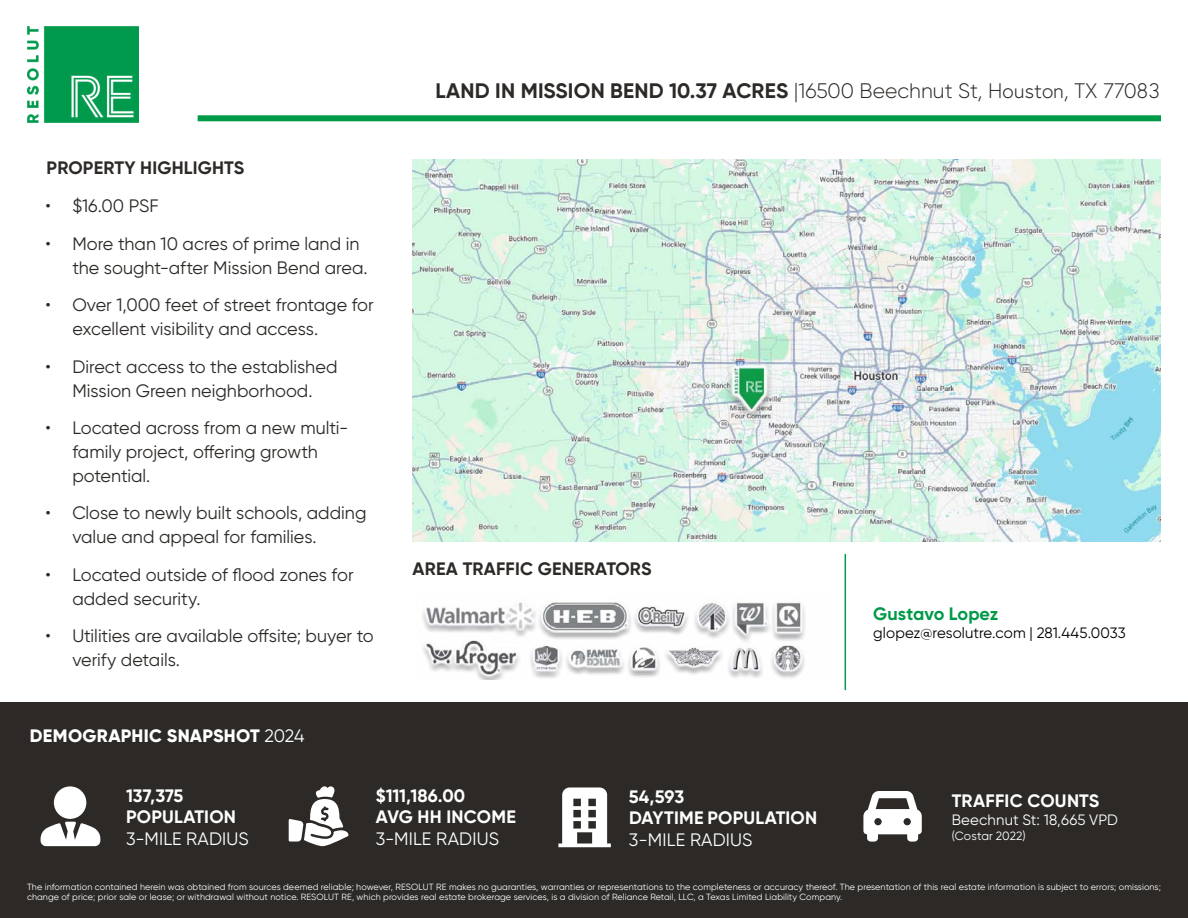
<style>
.page{position:relative;width:1188px;height:918px;background:#fff}
.page>*{position:absolute;margin:0;border:0;box-sizing:border-box;transform-origin:0 0}
.t1{font:700 21px "Gilroy";letter-spacing:.01em;color:#2c2926}
.t2{font:18px/24px "Gilroy";color:#2c2926}
.t3{font:700 18px/21.6px "Gilroy";letter-spacing:.01em;color:#fff}
.t4{font:700 18px "Gilroy";letter-spacing:.01em;color:#2c2926}
.t5{font:18px "Gilroy";letter-spacing:.01em;color:#fff}
.t6{font:800 18px "Gilroy";letter-spacing:.015em;color:#fff}
.t7{font:700 18px "Gilroy";color:#019a49}
.t8{font:15px "Gilroy";letter-spacing:.005em;color:#000}
.t9{font:15px "Gilroy";letter-spacing:.015em;color:#fff}
.t10{font:12px "Gilroy";letter-spacing:.01em;color:#fff}
.t11{font:9px/10.5px "Gilroy";letter-spacing:.01em;color:#fff}
.s1{font-weight:400}
.s2{font-weight:300}
.s3{font-family:"Europa";font-weight:300}
</style>
<div class="page">
<img style="left:413px;top:160px;width:748px;height:382px">
<img style="left:422px;top:602px;width:383px;height:78px">
<hr style="left:845px;top:554px;width:1px;height:136px;background:#019a49">
<div style="left:0;top:702px;width:1188px;height:216px;background:#2c2926"></div>
<img style="left:27px;top:27px;width:112px;height:95px">
<div style="left:54px;top:786px;width:32px;height:33px;background:#fff;border-radius:50%"></div>
<svg style="left:41px;top:822px;width:59px;height:24px"></svg>
<svg style="left:289px;top:786px;width:59px;height:60px"></svg>
<svg style="left:863px;top:791px;width:59px;height:51px"></svg>
<svg style="left:558px;top:787px;width:53px;height:60px"></svg>
<div style="left:198px;top:115px;width:963px;height:6px;background:#019a49"></div>
<p class="t4" style="left:47px;top:156px;width:199px">PROPERTY HIGHLIGHTS</p>
<p class="t2" style="left:45px;top:194px;width:115px">• $16.00 PSF</p>
<p class="t2" style="left:72px;top:231px;width:297px;text-indent:-27px">• More than 10 acres of prime land in the sought-after Mission Bend area.</p>
<p class="t2" style="left:72px;top:293px;width:303px;text-indent:-27px">• Over 1,000 feet of street frontage for excellent visibility and access.</p>
<p class="t2" style="left:45px;top:354px;width:294px;text-align:center">• Direct access to the established<br>Mission Green neighborhood.</p>
<p class="t2" style="left:72px;top:416px;width:278px;text-indent:-27px">• Located across from a new multi&shy;family project, offering growth potential.</p>
<p class="t2" style="left:72px;top:501px;width:296px;text-indent:-27px">• Close to newly built schools, adding value and appeal for families.</p>
<p class="t2" style="left:72px;top:562px;width:283px;text-indent:-27px">• Located outside of flood zones for added security.</p>
<p class="t2" style="left:72px;top:624px;width:303px;text-indent:-27px">• Utilities are available offsite; buyer to verify details.</p>
<p class="t6" style="left:30px;top:724px;width:276px">DEMOGRAPHIC SNAPSHOT <span class="s1">2024</span></p>
<p class="t1" style="left:435px;top:77px;width:726px">LAND IN MISSION BEND 10.37 ACRES <span class="s2">|16500 Beechnut St</span><span class="s3">, Houston, TX 77083</span></p>
<p class="t4" style="left:413px;top:558px;width:240px">AREA TRAFFIC GENERATORS</p>
<p class="t7" style="left:873px;top:602px;width:127px">Gustavo Lopez</p>
<p class="t8" style="left:873px;top:623px;width:254px">glopez@resolutre.com | 281.445.0033</p>
<p class="t3" style="left:126px;top:785px;width:111px">137,375<br>POPULATION</p>
<p class="t5" style="left:126px;top:828px;width:124px">3-MILE RADIUS</p>
<p class="t3" style="left:376px;top:785px;width:142px">$111,186.00<br>AVG HH INCOME</p>
<p class="t5" style="left:376px;top:828px;width:125px">3-MILE RADIUS</p>
<p class="t3" style="left:629px;top:786px;width:190px">54,593<br>DAYTIME POPULATION</p>
<p class="t5" style="left:629px;top:829px;width:125px">3-MILE RADIUS</p>
<p class="t3" style="left:952px;top:790px;width:149px">TRAFFIC COUNTS</p>
<p class="t9" style="left:952px;top:811px;width:168px">Beechnut St: 18,665 VPD</p>
<p class="t10" style="left:952px;top:828px;width:76px">(Costar 2022)</p>
<p class="t11" style="left:27px;top:881px;width:1135px">The information contained herein was obtained from sources deemed reliable; however, RESOLUT RE makes no guaranties, warranties or representations to the completeness or accuracy thereof. The presentation of this real estate information is subject to errors; omissions; change of price; prior sale or lease; or withdrawal without notice. RESOLUT RE, which provides real estate brokerage services, is a division of Reliance Retail, LLC, a Texas Limited Liability Company.</p>
</div>
